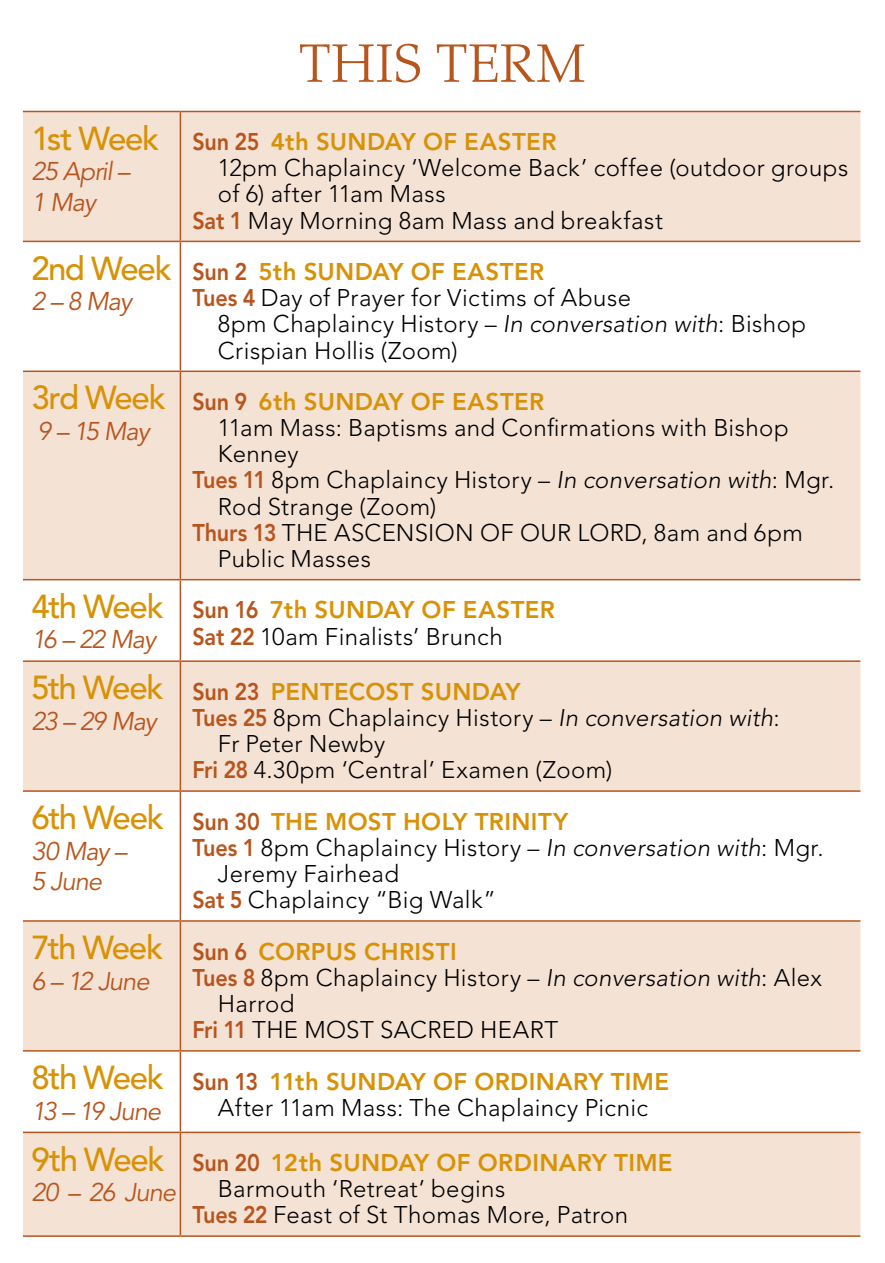
<style>
.page{position:relative;width:885px;height:1263px;background:#fff}
.page>*{position:absolute;margin:0;border:0;box-sizing:border-box;transform-origin:0 0}
.t1{font:300 54px "Palatino LT Std";letter-spacing:.03em;color:#b8551d}
.t2{font:500 33px "Avenir LT Std";letter-spacing:-.045em;color:#d89206}
.t3{font:italic 25.5px/30.6px "Avenir LT Std";letter-spacing:-.045em;color:#b8551d}
.t4{font:300 24px/26.1px "Avenir LT Std";letter-spacing:.015em;color:#000}
.t5{font:800 24px "Avenir LT Std";letter-spacing:.015em;color:#d89206}
.s1{color:#b8551d}
.s2{font-weight:800;color:#b8551d}
.s3{font-style:italic}
.s4{font-weight:800;color:#d89206}
</style>
<div class="page">
<div style="left:23px;top:112px;width:837px;height:129px;background:#f4e2d5"></div>
<div style="left:23px;top:372px;width:837px;height:207px;background:#f4e2d5"></div>
<div style="left:23px;top:662px;width:837px;height:128px;background:#f4e2d5"></div>
<svg style="left:23px;top:922px;width:837px;height:313px;fill:#f4e2d5"></svg>
<hr style="left:23px;top:111px;width:157px;height:1px;background:#b8551d">
<hr style="left:180px;top:112px;width:1px;height:129px;background:#b8551d">
<hr style="left:180px;top:111px;width:680px;height:1px;background:#b8551d">
<hr style="left:23px;top:241px;width:157px;height:1px;background:#b8551d">
<hr style="left:180px;top:242px;width:1px;height:128px;background:#b8551d">
<hr style="left:180px;top:241px;width:680px;height:1px;background:#b8551d">
<hr style="left:23px;top:370px;width:157px;height:2px;background:#b8551d">
<hr style="left:180px;top:372px;width:1px;height:207px;background:#b8551d">
<hr style="left:180px;top:370px;width:680px;height:2px;background:#b8551d">
<hr style="left:23px;top:579px;width:157px;height:1px;background:#b8551d">
<hr style="left:180px;top:580px;width:1px;height:80px;background:#b8551d">
<hr style="left:180px;top:579px;width:680px;height:1px;background:#b8551d">
<hr style="left:23px;top:660px;width:157px;height:2px;background:#b8551d">
<hr style="left:180px;top:662px;width:1px;height:128px;background:#b8551d">
<hr style="left:180px;top:660px;width:680px;height:2px;background:#b8551d">
<hr style="left:23px;top:790px;width:157px;height:2px;background:#b8551d">
<hr style="left:180px;top:792px;width:1px;height:128px;background:#b8551d">
<hr style="left:180px;top:790px;width:680px;height:2px;background:#b8551d">
<hr style="left:23px;top:920px;width:157px;height:2px;background:#b8551d">
<hr style="left:180px;top:922px;width:1px;height:128px;background:#b8551d">
<hr style="left:180px;top:920px;width:680px;height:2px;background:#b8551d">
<hr style="left:23px;top:1050px;width:157px;height:1px;background:#b8551d">
<hr style="left:180px;top:1051px;width:1px;height:80px;background:#b8551d">
<hr style="left:180px;top:1050px;width:680px;height:1px;background:#b8551d">
<hr style="left:23px;top:1131px;width:157px;height:2px;background:#b8551d">
<hr style="left:23px;top:1235px;width:157px;height:2px;background:#b8551d">
<hr style="left:180px;top:1133px;width:1px;height:102px;background:#b8551d">
<hr style="left:180px;top:1131px;width:680px;height:2px;background:#b8551d">
<hr style="left:180px;top:1235px;width:680px;height:2px;background:#b8551d">
<h1 class="t1" style="left:300px;top:32px;width:287px">THIS TERM</h1>
<h2 class="t2" style="left:31px;top:119px;width:129px">1st Week</h2>
<p class="t3" style="left:31px;top:157px;width:100px">25 April –<br>1 May</p>
<h2 class="t2" style="left:31px;top:249px;width:142px">2nd Week</h2>
<p class="t3" style="left:31px;top:287px;width:102px">2 – 8 May</p>
<h2 class="t2" style="left:31px;top:379px;width:136px">3rd Week</h2>
<p class="t3" style="left:37px;top:417px;width:114px">9 – 15 May</p>
<h2 class="t2" style="left:31px;top:587px;width:134px">4th Week</h2>
<p class="t3" style="left:31px;top:625px;width:126px">16 – 22 May</p>
<h2 class="t2" style="left:31px;top:669px;width:134px">5th Week</h2>
<p class="t3" style="left:31px;top:706px;width:127px">23 – 29 May</p>
<h2 class="t2" style="left:31px;top:799px;width:134px">6th Week</h2>
<p class="t3" style="left:31px;top:836px;width:97px">30 May –<br>5 June</p>
<h2 class="t2" style="left:31px;top:928px;width:133px">7th Week</h2>
<p class="t3" style="left:31px;top:966px;width:120px">6 – 12 June</p>
<h2 class="t2" style="left:31px;top:1058px;width:134px">8th Week</h2>
<p class="t3" style="left:31px;top:1096px;width:131px">13 – 19 June</p>
<h2 class="t2" style="left:31px;top:1140px;width:135px">9th Week</h2>
<p class="t3" style="left:31px;top:1178px;width:146px">20 – 26 June</p>
<p class="t5" style="left:192px;top:128px;width:365px"><span class="s1">Sun 25</span> 4th SUNDAY OF EASTER</p>
<p class="t4" style="left:218px;top:155px;width:631px">12pm Chaplaincy ‘Welcome Back’ coffee (outdoor groups</p>
<p class="t4" style="left:218px;top:181px;width:229px">of 6) after 11am Mass</p>
<p class="t4" style="left:192px;top:207px;width:472px"><span class="s2">Sat 1</span> May Morning 8am Mass and breakfast</p>
<p class="t5" style="left:192px;top:257px;width:353px"><span class="s1">Sun 2</span> 5th SUNDAY OF EASTER</p>
<p class="t4" style="left:192px;top:285px;width:440px"><span class="s2">Tues 4</span> Day of Prayer for Victims of Abuse</p>
<p class="t4" style="left:218px;top:311px;width:589px">8pm Chaplaincy History – <span class="s3">In conversation with</span>: Bishop</p>
<p class="t4" style="left:218px;top:337px;width:241px">Crispian Hollis (Zoom)</p>
<p class="t5" style="left:192px;top:387px;width:353px"><span class="s1">Sun 9</span> 6th SUNDAY OF EASTER</p>
<p class="t4" style="left:218px;top:415px;width:572px">11am Mass: Baptisms and Confirmations with Bishop</p>
<p class="t4" style="left:218px;top:441px;width:82px">Kenney</p>
<p class="t4" style="left:192px;top:467px;width:643px"><span class="s2">Tues 11</span> 8pm Chaplaincy History – <span class="s3">In conversation with</span>: Mgr.</p>
<p class="t4" style="left:218px;top:493px;width:220px">Rod Strange (Zoom)</p>
<p class="t4" style="left:192px;top:519px;width:612px"><span class="s2">Thurs 13</span> THE ASCENSION OF OUR LORD, 8am and 6pm</p>
<p class="t4" style="left:218px;top:546px;width:154px">Public Masses</p>
<p class="t4" style="left:192px;top:597px;width:364px"><span class="s2">Sun 16</span> <span class="s4">7th SUNDAY OF EASTER<br></span><span class="s2">Sat 22</span> 10am Finalists’ Brunch</p>
<p class="t5" style="left:192px;top:677px;width:330px"><span class="s1">Sun 23</span> PENTECOST SUNDAY</p>
<p class="t4" style="left:192px;top:705px;width:588px"><span class="s2">Tues 25</span> 8pm Chaplaincy History – <span class="s3">In conversation with</span>:</p>
<p class="t4" style="left:218px;top:731px;width:169px">Fr Peter Newby</p>
<p class="t4" style="left:192px;top:757px;width:421px"><span class="s2">Fri 28</span> 4.30pm ‘Central’ Examen (Zoom)</p>
<p class="t5" style="left:192px;top:807px;width:377px"><span class="s1">Sun 30</span> THE MOST HOLY TRINITY</p>
<p class="t4" style="left:192px;top:835px;width:632px"><span class="s2">Tues 1</span> 8pm Chaplaincy History – <span class="s3">In conversation with</span>: Mgr.</p>
<p class="t4" style="left:218px;top:861px;width:183px">Jeremy Fairhead</p>
<p class="t4" style="left:192px;top:887px;width:305px"><span class="s2">Sat 5</span> Chaplaincy “Big Walk”</p>
<p class="t5" style="left:192px;top:937px;width:266px"><span class="s1">Sun 6</span> CORPUS CHRISTI</p>
<p class="t4" style="left:192px;top:964px;width:631px"><span class="s2">Tues 8</span> 8pm Chaplaincy History – <span class="s3">In conversation with</span>: Alex</p>
<p class="t4" style="left:218px;top:991px;width:78px">Harrod</p>
<p class="t4" style="left:192px;top:1017px;width:367px"><span class="s2">Fri 11</span> THE MOST SACRED HEART</p>
<p class="t4" style="left:192px;top:1068px;width:478px;text-align:center"><span class="s2">Sun 13</span> <span class="s4">11th SUNDAY OF ORDINARY TIME<br></span>After 11am Mass: The Chaplaincy Picnic</p>
<p class="t5" style="left:192px;top:1148px;width:481px"><span class="s1">Sun 20</span> 12th SUNDAY OF ORDINARY TIME</p>
<p class="t4" style="left:218px;top:1176px;width:289px">Barmouth ‘Retreat’ begins</p>
<p class="t4" style="left:192px;top:1202px;width:437px"><span class="s2">Tues 22</span> Feast of St Thomas More, Patron</p>
</div>
